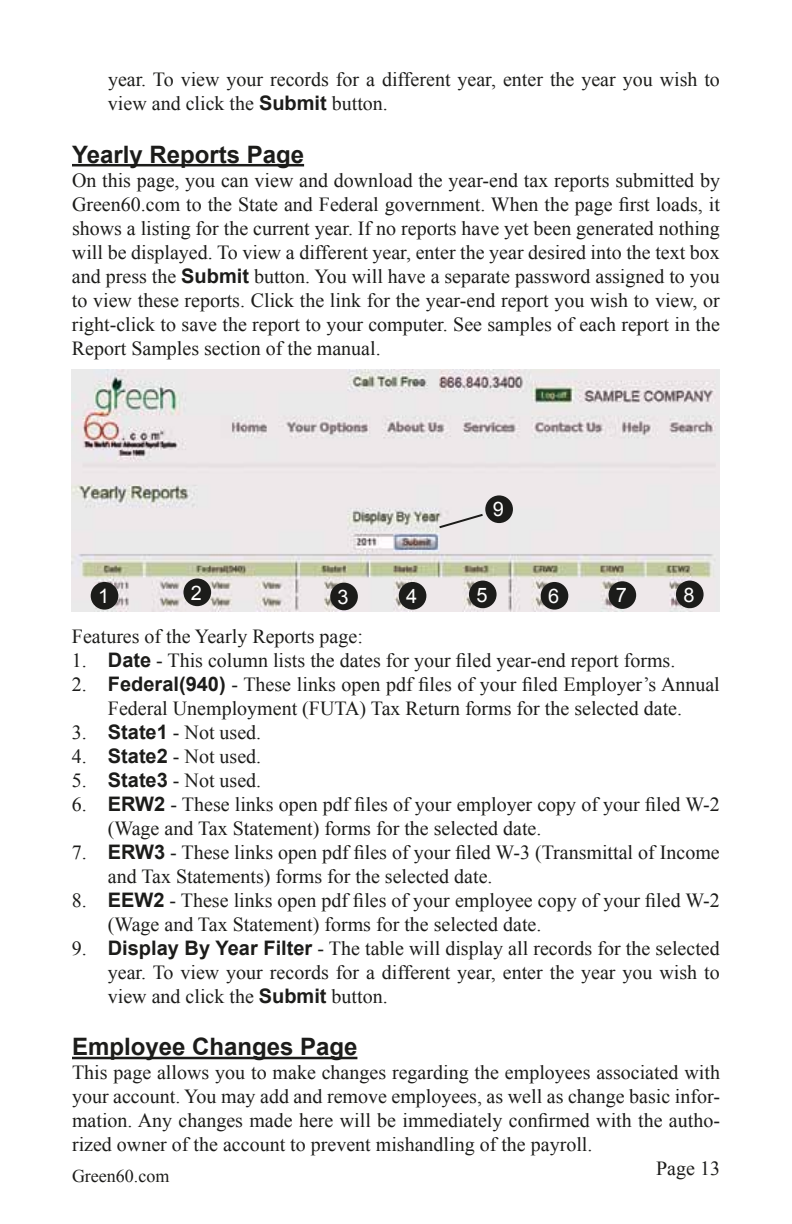
<style>
.page{position:relative;width:792px;height:1224px;background:#fff}
.page>*{position:absolute;margin:0;border:0;box-sizing:border-box;transform-origin:0 0}
.t1{font:700 24px "Arial";color:#1c1c1a}
.t2{font:20px/24px "Times New Roman";color:#1c1c1a}
.t3{font:20px "Arial";color:#fff}
.t4{font:18px "Times New Roman";color:#1c1c1a}
.s1{font-family:"Arial";font-weight:700}
</style>
<div class="page">
<hr style="left:72px;top:164px;width:232px;height:2px;background:#1c1c1a">
<hr style="left:72px;top:1057px;width:285px;height:2px;background:#1c1c1a">
<img style="left:72px;top:370px;width:648px;height:241px">
<div style="left:92px;top:583px;width:25px;height:26px;background:#1c1c1a;border-radius:50%"></div>
<div style="left:91px;top:582px;width:27px;height:28px;border:2px solid #1c1c1a;border-radius:50%"></div>
<div style="left:184px;top:580px;width:26px;height:25px;background:#1c1c1a;border-radius:50%"></div>
<div style="left:183px;top:579px;width:28px;height:27px;border:2px solid #1c1c1a;border-radius:50%"></div>
<div style="left:331px;top:584px;width:26px;height:25px;background:#1c1c1a;border-radius:50%"></div>
<div style="left:330px;top:583px;width:28px;height:27px;border:2px solid #1c1c1a;border-radius:50%"></div>
<div style="left:400px;top:583px;width:25px;height:26px;background:#1c1c1a;border-radius:50%"></div>
<div style="left:399px;top:582px;width:27px;height:28px;border:2px solid #1c1c1a;border-radius:50%"></div>
<div style="left:470px;top:582px;width:26px;height:25px;background:#1c1c1a;border-radius:50%"></div>
<div style="left:469px;top:581px;width:28px;height:27px;border:2px solid #1c1c1a;border-radius:50%"></div>
<div style="left:542px;top:583px;width:25px;height:26px;background:#1c1c1a;border-radius:50%"></div>
<div style="left:541px;top:582px;width:27px;height:28px;border:2px solid #1c1c1a;border-radius:50%"></div>
<div style="left:610px;top:582px;width:25px;height:26px;background:#1c1c1a;border-radius:50%"></div>
<div style="left:609px;top:581px;width:27px;height:28px;border:2px solid #1c1c1a;border-radius:50%"></div>
<div style="left:677px;top:582px;width:26px;height:25px;background:#1c1c1a;border-radius:50%"></div>
<div style="left:676px;top:581px;width:28px;height:27px;border:2px solid #1c1c1a;border-radius:50%"></div>
<div style="left:486px;top:496px;width:26px;height:26px;background:#1c1c1a;border-radius:50%"></div>
<div style="left:485px;top:495px;width:28px;height:28px;border:2px solid #1c1c1a;border-radius:50%"></div>
<svg style="left:437px;top:512px;width:48px;height:18px"></svg>
<p class="t2" style="left:108px;top:67px;width:613px">year. To view your records for a different year, enter the year you wish to view and click the <span class="s1">Submit</span> button.</p>
<p class="t1" style="left:72px;top:138px;width:234px">Yearly Reports Page</p>
<p class="t2" style="left:72px;top:168px;width:650px;text-align:justify">On this page, you can view and download the year-end tax reports submitted by Green60.com to the State and Federal government. When the page first loads, it shows a listing for the current year. If no reports have yet been generated nothing will be displayed. To view a different year, enter the year desired into the text box and press the <span class="s1">Submit</span> button. You will have a separate password assigned to you to view these reports. Click the link for the year-end report you wish to view, or right-click to save the report to your computer. See samples of each report in the Report Samples section of the manual.</p>
<p class="t3" style="left:493px;top:496px;width:13px">9</p>
<p class="t3" style="left:98px;top:583px;width:13px">1</p>
<p class="t3" style="left:191px;top:579px;width:13px">2</p>
<p class="t3" style="left:338px;top:584px;width:13px">3</p>
<p class="t3" style="left:406px;top:583px;width:13px">4</p>
<p class="t3" style="left:476px;top:582px;width:13px">5</p>
<p class="t3" style="left:548px;top:583px;width:13px">6</p>
<p class="t3" style="left:616px;top:582px;width:13px">7</p>
<p class="t3" style="left:683px;top:582px;width:13px">8</p>
<p class="t2" style="left:72px;top:624px;width:293px">Features of the Yearly Reports page:</p>
<p class="t2" style="left:72px;top:648px;width:605px">1. <span class="s1">Date</span> - This column lists the dates for your filed year-end report forms.</p>
<p class="t2" style="left:72px;top:672px;width:649px;text-align:center">2. <span class="s1">Federal(940)</span> - These links open pdf files of your filed Employer’s Annual<br>Federal Unemployment (FUTA) Tax Return forms for the selected date.</p>
<p class="t2" style="left:72px;top:720px;width:191px">3. <span class="s1">State1</span> - Not used.</p>
<p class="t2" style="left:72px;top:744px;width:191px">4. <span class="s1">State2</span> - Not used.</p>
<p class="t2" style="left:72px;top:768px;width:191px">5. <span class="s1">State3</span> - Not used.</p>
<p class="t2" style="left:108px;top:792px;width:614px;text-indent:-36px">6. <span class="s1">ERW2</span> - These links open pdf files of your employer copy of your filed W-2 (Wage and Tax Statement) forms for the selected date.</p>
<p class="t2" style="left:108px;top:840px;width:614px;text-indent:-36px">7. <span class="s1">ERW3</span> - These links open pdf files of your filed W-3 (Transmittal of Income and Tax Statements) forms for the selected date.</p>
<p class="t2" style="left:108px;top:888px;width:614px;text-indent:-36px">8. <span class="s1">EEW2</span> - These links open pdf files of your employee copy of your filed W-2 (Wage and Tax Statement) forms for the selected date.</p>
<p class="t2" style="left:108px;top:936px;width:614px;text-align:justify;text-indent:-36px">9. <span class="s1">Display By Year Filter</span> - The table will display all records for the selected year. To view your records for a different year, enter the year you wish to view and click the <span class="s1">Submit</span> button.</p>
<p class="t1" style="left:72px;top:1031px;width:287px">Employee Changes Page</p>
<p class="t2" style="left:72px;top:1060px;width:650px;text-align:justify">This page allows you to make changes regarding the employees associated with your account. You may add and remove employees, as well as change basic infor&shy;mation. Any changes made here will be immediately confirmed with the autho&shy;rized owner of the account to prevent mishandling of the payroll.</p>
<p class="t4" style="left:72px;top:1164px;width:99px">Green60.com</p>
<p class="t2" style="left:656px;top:1156px;width:65px">Page 13</p>
</div>
